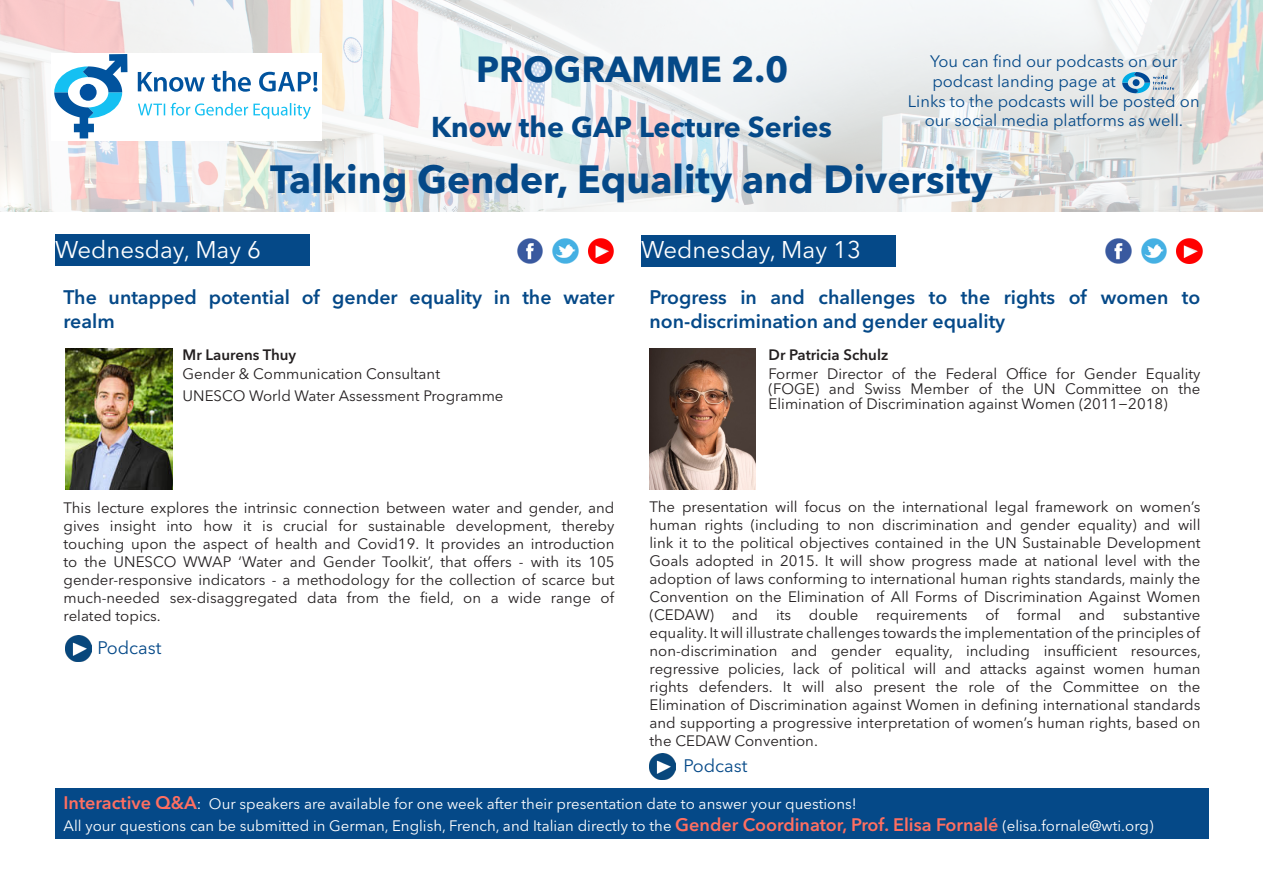
<style>
.page{position:relative;width:1263px;height:893px;background:#fff}
.page>*{position:absolute;margin:0;border:0;box-sizing:border-box;transform-origin:0 0}
.t1{font:700 39px "Avenir Next LT Pro";color:#054988}
.t2{font:700 36px "Avenir Next LT Pro";color:#054988}
.t3{font:700 28.5px "Avenir Next LT Pro";color:#054988}
.t4{font:24px "Avenir Next LT Pro";color:#fff}
.t5{font:600 19.5px "Avenir Next LT Pro";color:#054988}
.t6{font:18px "Avenir Next LT Pro";color:#054988}
.t7{font:16.5px/19.8px "Avenir Next LT Pro";color:#054988;text-align:center}
.t8{font:15px/18px "Avenir Next LT Pro";color:#231f20}
.t9{font:15px "Avenir Next LT Pro";color:#fff}
.t10{font:600 15px "Avenir Next LT Pro";color:#231f20}
.s1{font-weight:600;font-size:18px;color:#ff6f61}
</style>
<div class="page">
<img style="left:0;top:0;width:1263px;height:212px">
<div style="left:52px;top:53px;width:270px;height:87px;background:#fff"></div>
<svg style="left:138px;top:71px;width:179px;height:21px"></svg>
<svg style="left:138px;top:103px;width:173px;height:16px"></svg>
<svg style="left:54px;top:54px;width:73px;height:84px"></svg>
<div style="left:55px;top:235px;width:254px;height:31px;background:#054988"></div>
<div style="left:641px;top:235px;width:255px;height:32px;background:#054988"></div>
<img style="left:66px;top:636px;width:25px;height:25px">
<img style="left:649px;top:753px;width:26px;height:26px">
<img style="left:517px;top:238px;width:26px;height:26px">
<img style="left:553px;top:238px;width:25px;height:26px">
<img style="left:588px;top:238px;width:26px;height:26px">
<img style="left:1106px;top:238px;width:25px;height:26px">
<img style="left:1141px;top:238px;width:25px;height:26px">
<img style="left:1176px;top:238px;width:26px;height:26px">
<div style="left:55px;top:788px;width:1154px;height:50px;background:#054988"></div>
<svg style="left:1122px;top:72px;width:52px;height:21px"></svg>
<div style="left:1133px;top:79px;width:6px;height:7px;background:#004995;border-radius:50%"></div>
<img style="left:66px;top:349px;width:106px;height:140px">
<img style="left:649px;top:349px;width:107px;height:140px">
<p class="t7" style="left:930px;top:51px;width:249px">You can find our podcasts on our</p>
<p class="t7" style="left:932px;top:71px;width:185px">podcast landing page at</p>
<p class="t7" style="left:908px;top:91px;width:293px">Links to the podcasts will be posted on our social media platforms as well.</p>
<p class="t2" style="left:476px;top:48px;width:314px">PROGRAMME 2.0</p>
<p class="t3" style="left:431px;top:110px;width:402px">Know the GAP Lecture Series</p>
<p class="t1" style="left:270px;top:155px;width:724px">Talking Gender, Equality and Diversity</p>
<p class="t4" style="left:55px;top:235px;width:207px">Wednesday, May 6</p>
<p class="t5" style="left:64px;top:286px;width:552px">The untapped potential of gender equality in the water</p>
<p class="t5" style="left:64px;top:309px;width:53px">realm</p>
<p class="t10" style="left:183px;top:345px;width:115px">Mr Laurens Thuy</p>
<p class="t8" style="left:183px;top:365px;width:259px">Gender &amp; Communication Consultant</p>
<p class="t8" style="left:183px;top:387px;width:322px">UNESCO World Water Assessment Programme</p>
<p class="t4" style="left:641px;top:235px;width:221px">Wednesday, May 13</p>
<p class="t5" style="left:649px;top:286px;width:552px">Progress in and challenges to the rights of women to</p>
<p class="t5" style="left:649px;top:309px;width:357px">non-discrimination and gender equality</p>
<p class="t10" style="left:769px;top:345px;width:121px">Dr Patricia Schulz</p>
<p class="t8" style="left:769px;top:365px;width:433px">Former Director of the Federal Office for Gender Equality</p>
<p class="t8" style="left:769px;top:380px;width:433px">(FOGE) and Swiss Member of the UN Committee on the</p>
<p class="t8" style="left:769px;top:395px;width:400px">Elimination of Discrimination against Women (2011−2018)</p>
<p class="t8" style="left:649px;top:498px;width:552px">The presentation will focus on the international legal framework on women’s</p>
<p class="t8" style="left:649px;top:516px;width:552px">human rights (including to non discrimination and gender equality) and will link it to the political objectives contained in the UN Sustainable Development</p>
<p class="t8" style="left:649px;top:552px;width:552px">Goals adopted in 2015. It will show progress made at national level with the adoption of laws conforming to international human rights standards, mainly the</p>
<p class="t8" style="left:649px;top:588px;width:552px">Convention on the Elimination of All Forms of Discrimination Against Women</p>
<p class="t8" style="left:649px;top:606px;width:552px">(CEDAW) and its double requirements of formal and substantive</p>
<p class="t8" style="left:649px;top:624px;width:552px">equality. It will illustrate challenges towards the implementation of the principles of</p>
<p class="t8" style="left:649px;top:642px;width:553px">non-discrimination and gender equality, including insufficient resources,</p>
<p class="t8" style="left:649px;top:660px;width:552px">regressive policies, lack of political will and attacks against women human</p>
<p class="t8" style="left:649px;top:678px;width:552px">rights defenders. It will also present the role of the Committee on the</p>
<p class="t8" style="left:649px;top:696px;width:552px">Elimination of Discrimination against Women in defining international standards</p>
<p class="t8" style="left:649px;top:714px;width:552px">and supporting a progressive interpretation of women’s human rights, based on the CEDAW Convention.</p>
<p class="t6" style="left:683px;top:755px;width:65px">Podcast</p>
<p class="t9" style="left:64px;top:795px;width:795px"><span class="s1">Interactive Q&amp;A</span>: Our speakers are available for one week after their presentation date to answer your questions!</p>
<p class="t9" style="left:64px;top:817px;width:1091px">All your questions can be submitted in German, English, French, and Italian directly to the <span class="s1">Gender Coordinator, Prof. Elisa Fornalé</span> (elisa.fornale@wti.org)</p>
<p class="t8" style="left:64px;top:499px;width:552px">This lecture explores the intrinsic connection between water and gender, and</p>
<p class="t8" style="left:64px;top:517px;width:552px">gives insight into how it is crucial for sustainable development, thereby</p>
<p class="t8" style="left:64px;top:535px;width:552px">touching upon the aspect of health and Covid19. It provides an introduction to the UNESCO WWAP ‘Water and Gender Toolkit’, that offers - with its 105</p>
<p class="t8" style="left:64px;top:571px;width:552px">gender-responsive indicators - a methodology for the collection of scarce but</p>
<p class="t8" style="left:64px;top:589px;width:552px">much-needed sex-disaggregated data from the field, on a wide range of</p>
<p class="t8" style="left:64px;top:607px;width:99px">related topics.</p>
<p class="t6" style="left:98px;top:637px;width:65px">Podcast</p>
</div>
